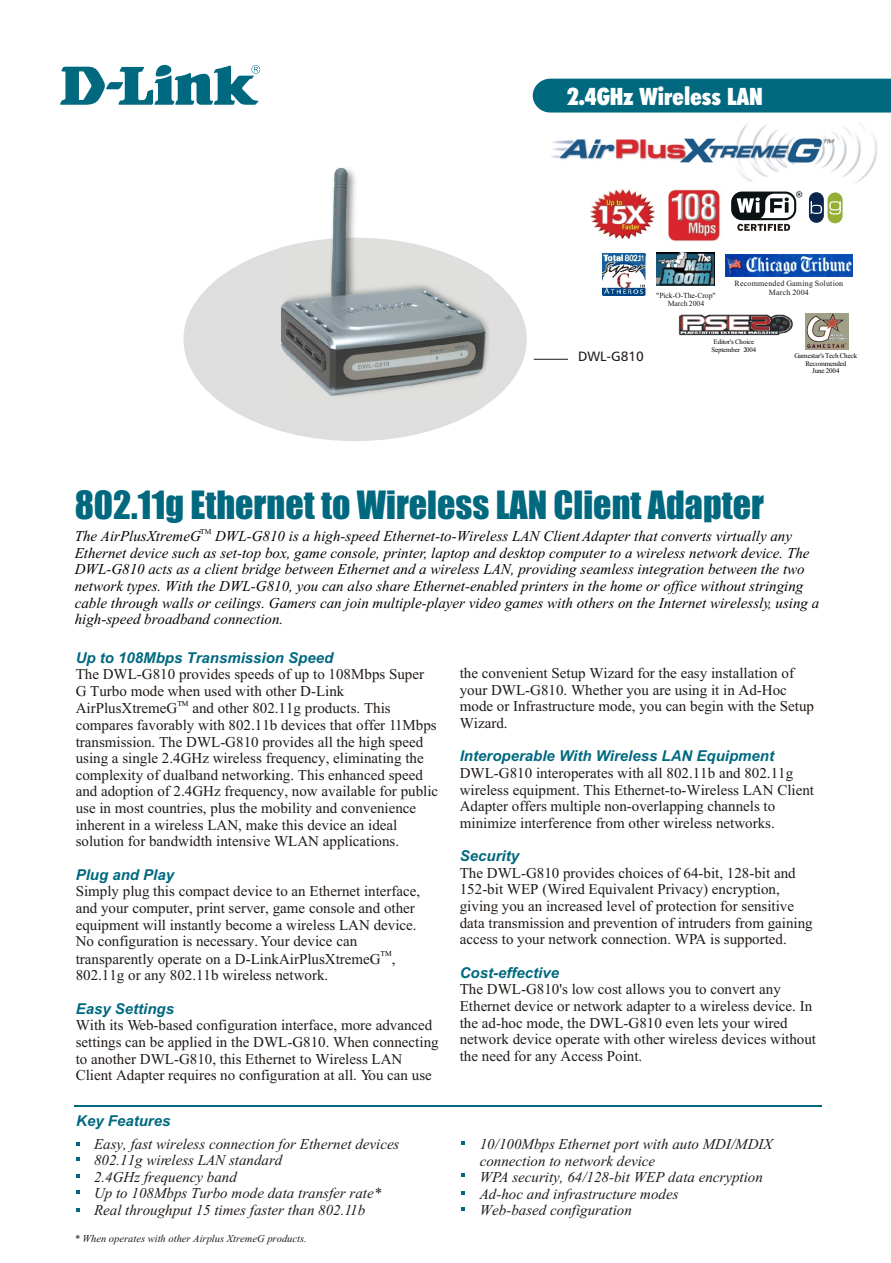
<style>
.page{position:relative;width:891px;height:1263px;background:#fff}
.page>*{position:absolute;margin:0;border:0;box-sizing:border-box;transform-origin:0 0}
.t1{font:36px "Impact";color:#006980}
.t2{font:24px "Futura X Blk Cn BT";color:#fff}
.t3{font:15px/16.6px "Times New Roman";color:#1f1a17}
.t4{font:italic 15px/16.6px "Times New Roman";color:#000}
.t5{font:italic 15px/16.6px "Times New Roman";color:#1f1a17}
.t6{font:italic 700 15px "Arial";color:#006980}
.t7{font:13.5px "Humnst 777 BT";color:#1f1a17}
.t8{font:italic 10.5px "Times New Roman";color:#1f1a17}
.t9{font:7.95px/8.9px "Times New Roman";letter-spacing:.025em;color:#1f1a17;text-align:center}
.t10{font:7.8px/8.6px "Times New Roman";letter-spacing:-.015em;color:#1f1a17;text-align:center}
.t11{font:7.5px "Times New Roman";color:#000}
.t12{font:7.05px/7.8px "Times New Roman";letter-spacing:-.015em;color:#000;text-align:center}
.t13{font:6.9px/7.6px "Times New Roman";letter-spacing:-.015em;color:#000;text-align:center}
</style>
<div class="page">
<img style="left:551px;top:123px;width:327px;height:76px">
<div style="left:183px;top:238px;width:344px;height:203px;background:#dedede;border-radius:50%"></div>
<hr style="left:534px;top:359px;width:34px;height:1px;background:#1f1a17">
<svg style="left:532px;top:78px;width:359px;height:35px;background:#0b6f85"></svg>
<hr style="left:75px;top:1105px;width:747px;height:1px;background:#006980">
<svg style="left:77px;top:1142px;width:3px;height:4px"></svg>
<svg style="left:461px;top:1141px;width:4px;height:4px"></svg>
<svg style="left:77px;top:1174px;width:3px;height:4px"></svg>
<svg style="left:461px;top:1207px;width:4px;height:4px"></svg>
<svg style="left:77px;top:1157px;width:3px;height:4px"></svg>
<svg style="left:461px;top:1173px;width:4px;height:4px"></svg>
<svg style="left:77px;top:1190px;width:3px;height:4px"></svg>
<svg style="left:76px;top:1208px;width:4px;height:3px"></svg>
<svg style="left:461px;top:1191px;width:4px;height:4px"></svg>
<svg style="left:60px;top:65px;width:200px;height:40px"></svg>
<img style="left:603px;top:253px;width:43px;height:43px">
<img style="left:664px;top:187px;width:60px;height:55px">
<img style="left:656px;top:253px;width:59px;height:33px">
<svg style="left:737px;top:224px;width:53px;height:7px"></svg>
<svg style="left:731px;top:192px;width:65px;height:28px"></svg>
<svg style="left:737px;top:191px;width:65px;height:27px"></svg>
<div style="left:809px;top:192px;width:15px;height:31px;background:#0a264d;border-radius:7px"></div>
<svg style="left:811px;top:201px;width:11px;height:13px"></svg>
<div style="left:828px;top:192px;width:15px;height:31px;background:#96ad36;border-radius:8px"></div>
<svg style="left:829px;top:201px;width:12px;height:14px"></svg>
<img style="left:590px;top:189px;width:64px;height:50px">
<img style="left:726px;top:255px;width:127px;height:21px">
<img style="left:806px;top:313px;width:43px;height:36px">
<img style="left:678px;top:314px;width:115px;height:22px">
<img style="left:282px;top:168px;width:203px;height:227px">
<h2 class="t2" style="left:567px;top:87px;width:197px">2.4GHz Wireless LAN</h2>
<p class="t7" style="left:578px;top:351px;width:67px">DWL-G810</p>
<p class="t10" style="left:656px;top:292px;width:61px">"Pick-O-The-Crop"<br>March 2004</p>
<p class="t9" style="left:735px;top:280px;width:110px">Recommended Gaming Solution<br>March 2004</p>
<p class="t13" style="left:711px;top:339px;width:47px">Editor's Choice<br>September 2004</p>
<p class="t12" style="left:794px;top:352px;width:64px">Gamestar's Tech Check<br>Recommended<br>June 2004</p>
<h1 class="t1" style="left:75px;top:491px;width:691px">802.11g Ethernet to Wireless LAN Client Adapter</h1>
<p class="t11" style="left:200px;top:528px;width:13px">TM</p>
<p class="t4" style="left:75px;top:529px;width:746px">The AirPlusXtremeG DWL-G810 is a high-speed Ethernet-to-Wireless LAN Client Adapter that converts virtually any Ethernet device such as set-top box, game console, printer, laptop and desktop computer to a wireless network device. The DWL-G810 acts as a client bridge between Ethernet and a wireless LAN, providing seamless integration between the two network types. With the DWL-G810, you can also share Ethernet-enabled printers in the home or office without stringing cable through walls or ceilings. Gamers can join multiple-player video games with others on the Internet wirelessly, using a high-speed broadband connection.</p>
<p class="t6" style="left:76px;top:652px;width:259px">Up to 108Mbps Transmission Speed</p>
<p class="t3" style="left:76px;top:667px;width:364px">The DWL-G810 provides speeds of up to 108Mbps Super G Turbo mode when used with other D-Link AirPlusXtremeG and other 802.11g products. This compares favorably with 802.11b devices that offer 11Mbps transmission. The DWL-G810 provides all the high speed using a single 2.4GHz wireless frequency, eliminating the complexity of dualband networking. This enhanced speed and adoption of 2.4GHz frequency, now available for public use in most countries, plus the mobility and convenience inherent in a wireless LAN, make this device an ideal solution for bandwidth intensive WLAN applications.</p>
<p class="t3" style="left:76px;top:884px;width:346px">Simply plug this compact device to an Ethernet interface, and your computer, print server, game console and other equipment will instantly become a wireless LAN device.<br>No configuration is necessary. Your device can transparently operate on a D-LinkAirPlusXtremeG , 802.11g or any 802.11b wireless network.</p>
<p class="t3" style="left:76px;top:1019px;width:364px">With its Web-based configuration interface, more advanced settings can be applied in the DWL-G810. When connecting to another DWL-G810, this Ethernet to Wireless LAN Client Adapter requires no configuration at all. You can use</p>
<p class="t11" style="left:177px;top:701px;width:13px">TM</p>
<p class="t6" style="left:76px;top:869px;width:100px">Plug and Play</p>
<p class="t11" style="left:381px;top:951px;width:13px">TM</p>
<p class="t6" style="left:76px;top:1003px;width:100px">Easy Settings</p>
<p class="t6" style="left:76px;top:1115px;width:96px">Key Features</p>
<p class="t3" style="left:460px;top:666px;width:356px">the convenient Setup Wizard for the easy installation of your DWL-G810. Whether you are using it in Ad-Hoc mode or Infrastructure mode, you can begin with the Setup Wizard.</p>
<p class="t3" style="left:460px;top:766px;width:356px">DWL-G810 interoperates with all 802.11b and 802.11g wireless equipment. This Ethernet-to-Wireless LAN Client Adapter offers multiple non-overlapping channels to minimize interference from other wireless networks.</p>
<p class="t3" style="left:460px;top:866px;width:354px">The DWL-G810 provides choices of 64-bit, 128-bit and 152-bit WEP (Wired Equivalent Privacy) encryption, giving you an increased level of protection for sensitive data transmission and prevention of intruders from gaining access to your network connection. WPA is supported.</p>
<p class="t3" style="left:460px;top:982px;width:358px">The DWL-G810's low cost allows you to convert any Ethernet device or network adapter to a wireless device. In the ad-hoc mode, the DWL-G810 even lets your wired network device operate with other wireless devices without the need for any Access Point.</p>
<p class="t6" style="left:460px;top:751px;width:316px">Interoperable With Wireless LAN Equipment</p>
<p class="t6" style="left:460px;top:850px;width:61px">Security</p>
<p class="t6" style="left:460px;top:967px;width:101px">Cost-effective</p>
<p class="t5" style="left:94px;top:1137px;width:307px">Easy, fast wireless connection for Ethernet devices 802.11g wireless LAN standard<br>2.4GHz frequency band<br>Up to 108Mbps Turbo mode data transfer rate* Real throughput 15 times faster than 802.11b</p>
<p class="t5" style="left:480px;top:1137px;width:294px">10/100Mbps Ethernet port with auto MDI/MDIX connection to network device<br>WPA security, 64/128-bit WEP data encryption Ad-hoc and infrastructure modes<br>Web-based configuration</p>
<p class="t8" style="left:75px;top:1235px;width:234px">* When operates with other Airplus XtremeG products.</p>
</div>
